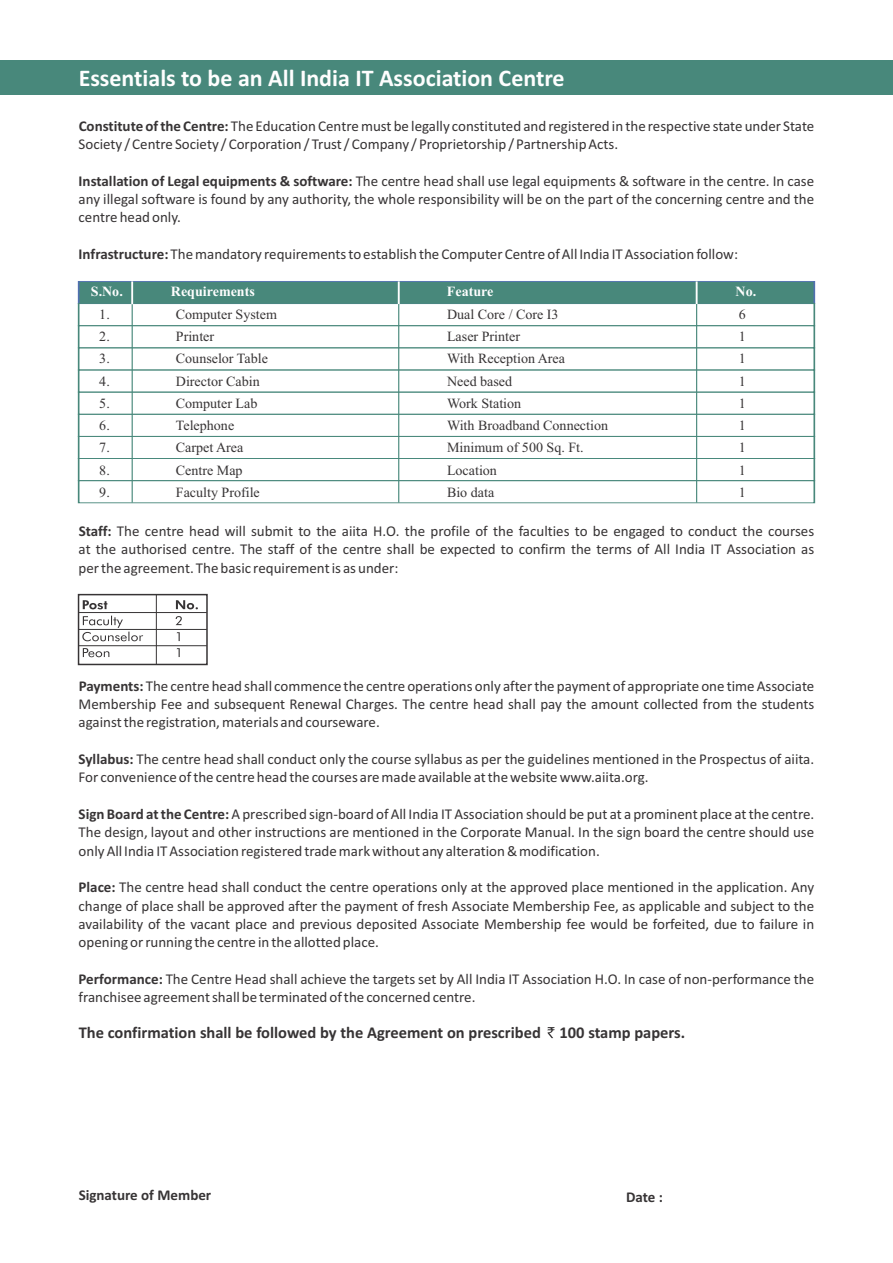
<style>
.page{position:relative;width:893px;height:1263px;background:#fff}
.page>*{position:absolute;margin:0;border:0;box-sizing:border-box;transform-origin:0 0}
.t1{font:700 24px "Calibri";color:#fefefe}
.t2{font:700 16.5px "Calibri";color:#373435}
.t3{font:15px/18.3px "Calibri";color:#373435;text-align:justify}
.t4{font:700 15px "Calibri";color:#373435}
.t5{font:14.1px/22.2px "Times New Roman";color:#373435}
.t6{font:700 14.1px "Times New Roman";color:#fefefe}
.s1{font-weight:700}
</style>
<div class="page">
<svg style="left:82px;top:600px;width:116px;height:57px"></svg>
<div style="left:78px;top:594px;width:130px;height:71px;border:2px solid #373435"></div>
<hr style="left:78px;top:612px;width:129px;height:1px;background:#373435">
<hr style="left:78px;top:629px;width:129px;height:1px;background:#373435">
<hr style="left:78px;top:645px;width:129px;height:1px;background:#373435">
<hr style="left:156px;top:594px;width:1px;height:71px;background:#373435">
<div style="left:0;top:60px;width:893px;height:34px;background:#48887b"></div>
<div style="left:78px;top:281px;width:737px;height:23px;background:#48887b;border:1px solid #5170b0"></div>
<div style="left:78px;top:325px;width:737px;height:23px;border:1px solid #48887b"></div>
<div style="left:78px;top:347px;width:737px;height:24px;border:1px solid #48887b"></div>
<div style="left:78px;top:369px;width:737px;height:24px;border:1px solid #48887b"></div>
<div style="left:78px;top:391px;width:737px;height:24px;border:1px solid #48887b"></div>
<div style="left:78px;top:414px;width:737px;height:23px;border:1px solid #48887b"></div>
<div style="left:78px;top:436px;width:737px;height:23px;border:1px solid #48887b"></div>
<div style="left:78px;top:458px;width:737px;height:23px;border:1px solid #48887b"></div>
<div style="left:78px;top:480px;width:737px;height:23px;border:1px solid #48887b"></div>
<hr style="left:132px;top:281px;width:1px;height:222px;background:#48887b">
<hr style="left:398px;top:281px;width:1px;height:222px;background:#48887b">
<svg style="left:398px;top:281px;width:1px;height:23px"></svg>
<hr style="left:696px;top:281px;width:1px;height:222px;background:#48887b">
<svg style="left:132px;top:281px;width:1px;height:23px"></svg>
<svg style="left:696px;top:281px;width:1px;height:23px"></svg>
<svg style="left:547px;top:1027px;width:8px;height:11px"></svg>
<h1 class="t1" style="left:79px;top:68px;width:488px">Essentials to be an All India IT Association Centre</h1>
<p class="t3" style="left:79px;top:118px;width:737px"><span class="s1">Constitute of the Centre:</span> The Education Centre must be legally constituted and registered in the respective state under State<br>Society / Centre Society / Corporation / Trust / Company / Proprietorship / Partnership Acts.</p>
<p class="t3" style="left:79px;top:173px;width:737px"><span class="s1">Installation of Legal equipments &amp; software:</span> The centre head shall use legal equipments &amp; software in the centre. In case any illegal software is found by any authority, the whole responsibility will be on the part of the concerning centre and the centre head only.</p>
<p class="t3" style="left:79px;top:246px;width:661px"><span class="s1">Infrastructure:</span> The mandatory requirements to establish the Computer Centre of All India IT Association follow:</p>
<p class="t6" style="left:91px;top:286px;width:34px">S.No.</p>
<p class="t6" style="left:171px;top:286px;width:86px">Requirements</p>
<p class="t6" style="left:447px;top:286px;width:48px">Feature</p>
<p class="t6" style="left:736px;top:286px;width:22px">No.</p>
<p class="t5" style="left:99px;top:304px;width:12px;text-align:justify">1.<br>2.<br>3.<br>4.<br>5.<br>6.<br>7.<br>8.<br>9.</p>
<p class="t5" style="left:176px;top:304px;width:103px">Computer System<br>Printer<br>Counselor Table<br>Director Cabin<br>Computer Lab<br>Telephone<br>Carpet Area<br>Centre Map<br>Faculty Profile</p>
<p class="t5" style="left:447px;top:304px;width:162px">Dual Core / Core I3<br>Laser Printer<br>With Reception Area<br>Need based<br>Work Station<br>With Broadband Connection<br>Minimum of 500 Sq. Ft.<br>Location<br>Bio data</p>
<p class="t5" style="left:739px;top:304px;width:9px;text-align:justify">6<br>1<br>1<br>1<br>1<br>1<br>1<br>1<br>1</p>
<p class="t3" style="left:79px;top:523px;width:737px"><span class="s1">Staff:</span> The centre head will submit to the aiita H.O. the profile of the faculties to be engaged to conduct the courses at the authorised centre. The staff of the centre shall be expected to confirm the terms of All India IT Association as per the agreement. The basic requirement is as under:</p>
<p class="t3" style="left:79px;top:678px;width:737px"><span class="s1">Payments:</span> The centre head shall commence the centre operations only after the payment of appropriate one time Associate Membership Fee and subsequent Renewal Charges. The centre head shall pay the amount collected from the students against the registration, materials and courseware.</p>
<p class="t3" style="left:79px;top:751px;width:737px"><span class="s1">Syllabus:</span> The centre head shall conduct only the course syllabus as per the guidelines mentioned in the Prospectus of aiita.<br>For convenience of the centre head the courses are made available at the website www.aiita.org.</p>
<p class="t3" style="left:79px;top:806px;width:737px"><span class="s1">Sign Board at the Centre:</span> A prescribed sign-board of All India IT Association should be put at a prominent place at the centre.<br>The design, layout and other instructions are mentioned in the Corporate Manual. In the sign board the centre should use only All India IT Association registered trade mark without any alteration &amp; modification.</p>
<p class="t3" style="left:79px;top:879px;width:737px"><span class="s1">Place:</span> The centre head shall conduct the centre operations only at the approved place mentioned in the application. Any change of place shall be approved after the payment of fresh Associate Membership Fee, as applicable and subject to the availability of the vacant place and previous deposited Associate Membership fee would be forfeited, due to failure in opening or running the centre in the allotted place.</p>
<p class="t3" style="left:79px;top:971px;width:737px"><span class="s1">Performance:</span> The Centre Head shall achieve the targets set by All India IT Association H.O. In case of non-performance the franchisee agreement shall be terminated of the concerned centre.</p>
<p class="t2" style="left:79px;top:1026px;width:608px">The confirmation shall be followed by the Agreement on prescribed 100 stamp papers.</p>
<p class="t4" style="left:79px;top:1188px;width:134px">Signature of Member</p>
<p class="t4" style="left:626px;top:1191px;width:38px">Date :</p>
</div>
